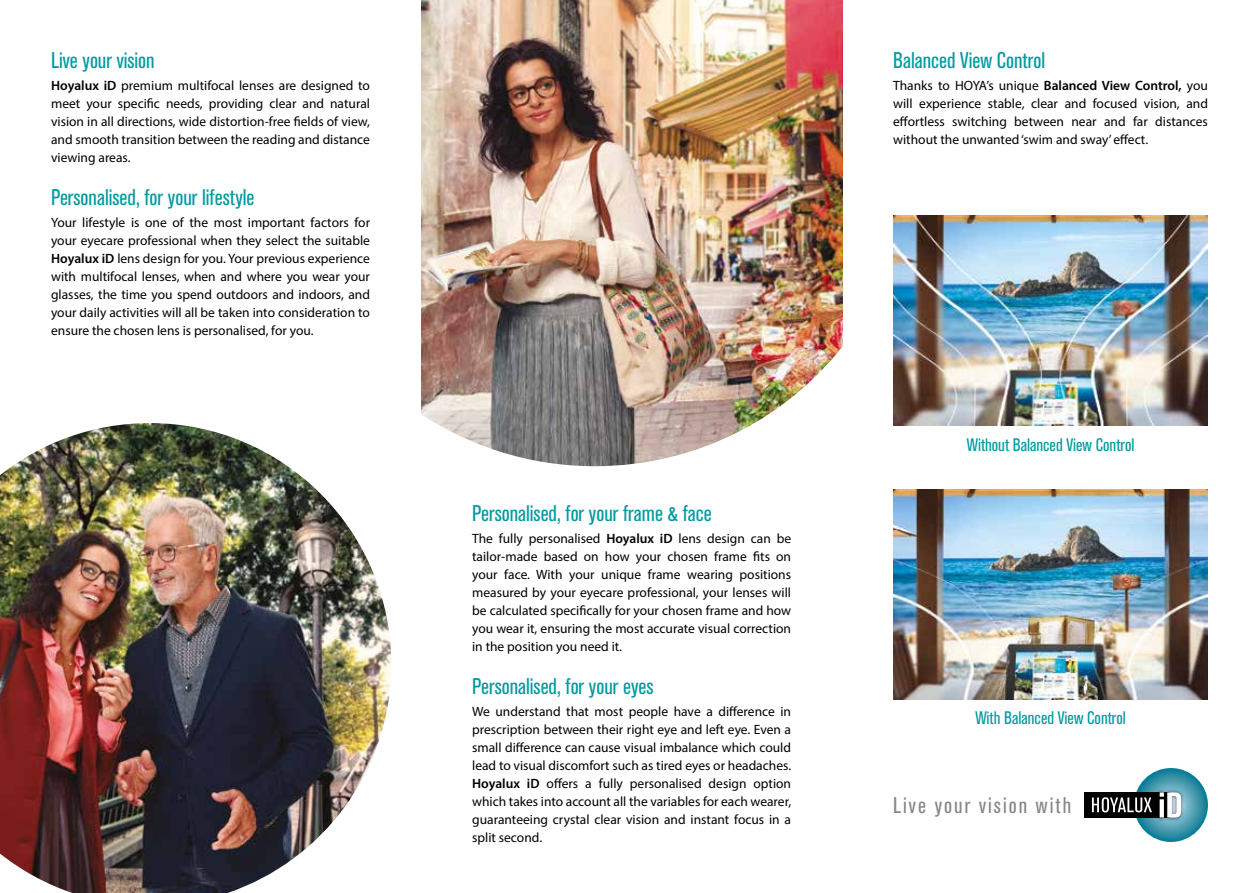
<style>
.page{position:relative;width:1259px;height:893px;background:#fff}
.page>*{position:absolute;margin:0;border:0;box-sizing:border-box;transform-origin:0 0}
.t1{font:condensed 22.5px "Akzidenz Grotesk BE";color:#009aa1}
.t2{font:condensed 22.5px "Akzidenz Grotesk BE";letter-spacing:.09em;color:#878787}
.t3{font:condensed 18px "Akzidenz Grotesk BE";color:#009aa1}
.t4{font:13.5px/18px "Myriad Pro";color:#000;text-align:justify}
.s1{font-weight:600}
</style>
<div class="page">
<img style="left:421px;top:0;width:421px;height:339px">
<img style="left:421px;top:339px;width:422px;height:128px">
<img style="left:893px;top:216px;width:315px;height:209px">
<img style="left:893px;top:489px;width:315px;height:210px">
<img style="left:0;top:423px;width:391px;height:470px">
<svg style="left:1134px;top:768px;width:74px;height:74px;background:#3592a7"></svg>
<div style="left:1084px;top:792px;width:85px;height:26px;background:#000"></div>
<svg style="left:1092px;top:797px;width:60px;height:15px"></svg>
<img style="left:1154px;top:788px;width:32px;height:34px">
<svg style="left:1159px;top:792px;width:22px;height:25px"></svg>
<h1 class="t1" style="left:51px;top:47px;width:105px">Live your vision</h1>
<p class="t4" style="left:51px;top:76px;width:320px"><span class="s1">Hoyalux iD</span> premium multifocal lenses are designed to meet your specific needs, providing clear and natural vision in all directions, wide distortion-free fields of view, and smooth transition between the reading and distance viewing areas.</p>
<h1 class="t1" style="left:51px;top:184px;width:205px">Personalised, for your lifestyle</h1>
<p class="t4" style="left:51px;top:213px;width:320px">Your lifestyle is one of the most important factors for your eyecare professional when they select the suitable <span class="s1">Hoyalux iD</span> lens design for you. Your previous experience with multifocal lenses, when and where you wear your glasses, the time you spend outdoors and indoors, and your daily activities will all be taken into consideration to ensure the chosen lens is personalised, for you.</p>
<h1 class="t1" style="left:893px;top:47px;width:153px">Balanced View Control</h1>
<p class="t4" style="left:893px;top:76px;width:316px">Thanks to HOYA’s unique <span class="s1">Balanced View Control,</span> you will experience stable, clear and focused vision, and effortless switching between near and far distances without the unwanted ‘swim and sway’ effect.</p>
<h1 class="t1" style="left:472px;top:500px;width:241px">Personalised, for your frame &amp; face</h1>
<p class="t4" style="left:472px;top:529px;width:320px">The fully personalised <span class="s1">Hoyalux iD</span> lens design can be tailor-made based on how your chosen frame fits on your face. With your unique frame wearing positions measured by your eyecare professional, your lenses will be calculated specifically for your chosen frame and how you wear it, ensuring the most accurate visual correction in the position you need it.</p>
<h1 class="t1" style="left:472px;top:673px;width:183px">Personalised, for your eyes</h1>
<p class="t4" style="left:472px;top:702px;width:320px">We understand that most people have a difference in prescription between their right eye and left eye. Even a small difference can cause visual imbalance which could lead to visual discomfort such as tired eyes or headaches.<br><span class="s1">Hoyalux iD</span> offers a fully personalised design option which takes into account all the variables for each wearer, guaranteeing crystal clear vision and instant focus in a split second.</p>
<h2 class="t3" style="left:966px;top:434px;width:169px">Without Balanced View Control</h2>
<h2 class="t3" style="left:975px;top:708px;width:152px">With Balanced View Control</h2>
<h1 class="t2" style="left:893px;top:793px;width:179px">Live your vision with</h1>
</div>
